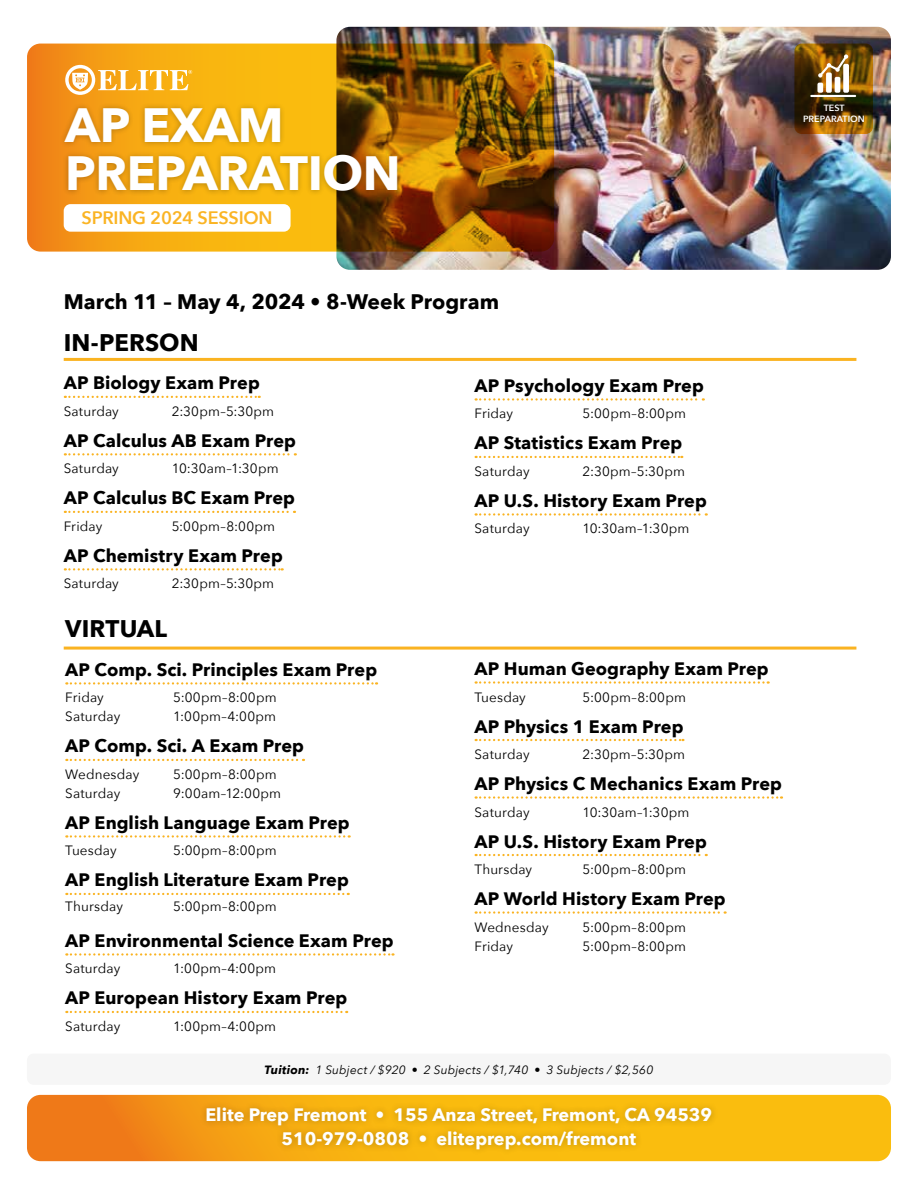
<style>
.page{position:relative;width:918px;height:1188px;background:#fff}
.page>*{position:absolute;margin:0;border:0;box-sizing:border-box;transform-origin:0 0}
.t1{font:700 48px/48px "Avenir Next";letter-spacing:-.01em;color:#fff}
.t2{font:700 24px "Avenir Next";letter-spacing:.005em;color:#000}
.t3{font:700 21px "Avenir Next";color:#000}
.t4{font:700 18px "Avenir Next";letter-spacing:.005em;color:#000}
.t5{font:700 18px/24px "Avenir Next";color:#fff;text-align:center}
.t6{font:600 18px "Avenir Next";letter-spacing:-.01em;color:#fab424}
.t7{font:13.5px "Avenir Next";letter-spacing:.01em;color:#000}
.t8{font:italic 12px "Avenir Next";letter-spacing:.01em;color:#000}
.t9{font:600 9px/10.8px "Avenir Next";color:#fff;text-align:center}
.s1{font-weight:700}
</style>
<div class="page">
<svg style="left:27px;top:1095px;width:864px;height:66px;background:#f5a313"></svg>
<img style="left:336px;top:27px;width:555px;height:243px">
<svg style="left:794px;top:44px;width:79px;height:90px;background:#5c3c05"></svg>
<svg style="left:810px;top:54px;width:46px;height:43px"></svg>
<svg style="left:27px;top:44px;width:527px;height:208px;background:#b5730b"></svg>
<div style="left:59px;top:102px;width:344px;height:95px;background:#000;opacity:.25"></div>
<svg style="left:65px;top:65px;width:127px;height:30px"></svg>
<svg style="left:65px;top:396px;width:195px;height:2px"></svg>
<svg style="left:65px;top:453px;width:231px;height:2px"></svg>
<svg style="left:65px;top:511px;width:230px;height:2px"></svg>
<svg style="left:65px;top:568px;width:218px;height:3px"></svg>
<svg style="left:66px;top:682px;width:311px;height:3px"></svg>
<svg style="left:66px;top:759px;width:238px;height:2px"></svg>
<svg style="left:66px;top:835px;width:284px;height:3px"></svg>
<svg style="left:66px;top:893px;width:283px;height:2px"></svg>
<svg style="left:66px;top:953px;width:328px;height:3px"></svg>
<svg style="left:66px;top:1011px;width:281px;height:2px"></svg>
<div style="left:64px;top:204px;width:227px;height:28px;background:#fff;border-radius:7px"></div>
<div style="left:199px;top:1100px;width:520px;height:56px;background:#000;opacity:.25"></div>
<svg style="left:476px;top:398px;width:228px;height:3px"></svg>
<svg style="left:476px;top:456px;width:206px;height:2px"></svg>
<svg style="left:476px;top:513px;width:231px;height:3px"></svg>
<svg style="left:476px;top:681px;width:293px;height:3px"></svg>
<svg style="left:476px;top:739px;width:207px;height:2px"></svg>
<svg style="left:476px;top:796px;width:306px;height:3px"></svg>
<svg style="left:476px;top:854px;width:231px;height:2px"></svg>
<svg style="left:476px;top:911px;width:250px;height:3px"></svg>
<hr style="left:64px;top:358px;width:792px;height:3px;background:#fab321">
<hr style="left:64px;top:647px;width:792px;height:3px;background:#fab321">
<div style="left:27px;top:1054px;width:864px;height:31px;background:#f6f6f6;border-radius:7px"></div>
<h1 class="t1" style="left:65px;top:103px;width:337px">AP EXAM<br>PREPARATION</h1>
<h3 class="t6" style="left:82px;top:206px;width:193px">SPRING 2024 SESSION</h3>
<p class="t9" style="left:803px;top:103px;width:63px">TEST<br>PREPARATION</p>
<h3 class="t3" style="left:64px;top:288px;width:437px">March 11 – May 4, 2024 • 8-Week Program</h3>
<h2 class="t2" style="left:64px;top:327px;width:136px">IN-PERSON</h2>
<h3 class="t4" style="left:64px;top:371px;width:198px">AP Biology Exam Prep</h3>
<p class="t7" style="left:64px;top:402px;width:57px">Saturday</p>
<p class="t7" style="left:172px;top:402px;width:104px">2:30pm–5:30pm</p>
<h3 class="t4" style="left:64px;top:429px;width:234px">AP Calculus AB Exam Prep</h3>
<p class="t7" style="left:64px;top:460px;width:57px">Saturday</p>
<p class="t7" style="left:172px;top:460px;width:108px">10:30am–1:30pm</p>
<h3 class="t4" style="left:64px;top:486px;width:233px">AP Calculus BC Exam Prep</h3>
<p class="t7" style="left:64px;top:517px;width:40px">Friday</p>
<p class="t7" style="left:172px;top:517px;width:105px">5:00pm–8:00pm</p>
<h3 class="t4" style="left:64px;top:544px;width:221px">AP Chemistry Exam Prep</h3>
<p class="t7" style="left:64px;top:575px;width:57px">Saturday</p>
<p class="t7" style="left:172px;top:575px;width:104px">2:30pm–5:30pm</p>
<h2 class="t2" style="left:65px;top:613px;width:103px">VIRTUAL</h2>
<h3 class="t4" style="left:65px;top:658px;width:313px">AP Comp. Sci. Principles Exam Prep</h3>
<p class="t7" style="left:65px;top:689px;width:40px">Friday</p>
<p class="t7" style="left:173px;top:689px;width:105px">5:00pm–8:00pm</p>
<p class="t7" style="left:65px;top:708px;width:57px">Saturday</p>
<p class="t7" style="left:173px;top:708px;width:104px">1:00pm–4:00pm</p>
<h3 class="t4" style="left:65px;top:734px;width:240px">AP Comp. Sci. A Exam Prep</h3>
<p class="t7" style="left:65px;top:765px;width:76px">Wednesday</p>
<p class="t7" style="left:173px;top:765px;width:105px">5:00pm–8:00pm</p>
<p class="t7" style="left:65px;top:784px;width:57px">Saturday</p>
<p class="t7" style="left:173px;top:784px;width:109px">9:00am–12:00pm</p>
<h3 class="t4" style="left:65px;top:811px;width:286px">AP English Language Exam Prep</h3>
<p class="t7" style="left:65px;top:842px;width:53px">Tuesday</p>
<p class="t7" style="left:173px;top:842px;width:105px">5:00pm–8:00pm</p>
<h3 class="t4" style="left:65px;top:868px;width:285px">AP English Literature Exam Prep</h3>
<p class="t7" style="left:65px;top:898px;width:59px">Thursday</p>
<p class="t7" style="left:173px;top:898px;width:105px">5:00pm–8:00pm</p>
<h3 class="t4" style="left:65px;top:929px;width:330px">AP Environmental Science Exam Prep</h3>
<p class="t7" style="left:65px;top:960px;width:57px">Saturday</p>
<p class="t7" style="left:173px;top:960px;width:104px">1:00pm–4:00pm</p>
<h3 class="t4" style="left:65px;top:986px;width:284px">AP European History Exam Prep</h3>
<p class="t7" style="left:65px;top:1017px;width:57px">Saturday</p>
<p class="t7" style="left:173px;top:1017px;width:104px">1:00pm–4:00pm</p>
<h3 class="t4" style="left:474px;top:374px;width:231px">AP Psychology Exam Prep</h3>
<p class="t7" style="left:474px;top:405px;width:40px">Friday</p>
<p class="t7" style="left:582px;top:405px;width:105px">5:00pm–8:00pm</p>
<h3 class="t4" style="left:474px;top:431px;width:209px">AP Statistics Exam Prep</h3>
<p class="t7" style="left:474px;top:462px;width:57px">Saturday</p>
<p class="t7" style="left:582px;top:462px;width:104px">2:30pm–5:30pm</p>
<h3 class="t4" style="left:474px;top:489px;width:234px">AP U.S. History Exam Prep</h3>
<p class="t7" style="left:474px;top:520px;width:57px">Saturday</p>
<p class="t7" style="left:582px;top:520px;width:108px">10:30am–1:30pm</p>
<h3 class="t4" style="left:474px;top:657px;width:296px">AP Human Geography Exam Prep</h3>
<p class="t7" style="left:474px;top:688px;width:53px">Tuesday</p>
<p class="t7" style="left:582px;top:688px;width:105px">5:00pm–8:00pm</p>
<h3 class="t4" style="left:474px;top:715px;width:211px">AP Physics 1 Exam Prep</h3>
<p class="t7" style="left:474px;top:746px;width:57px">Saturday</p>
<p class="t7" style="left:582px;top:746px;width:104px">2:30pm–5:30pm</p>
<h3 class="t4" style="left:474px;top:772px;width:309px">AP Physics C Mechanics Exam Prep</h3>
<p class="t7" style="left:474px;top:803px;width:57px">Saturday</p>
<p class="t7" style="left:582px;top:803px;width:108px">10:30am–1:30pm</p>
<h3 class="t4" style="left:474px;top:830px;width:234px">AP U.S. History Exam Prep</h3>
<p class="t7" style="left:474px;top:861px;width:59px">Thursday</p>
<p class="t7" style="left:582px;top:861px;width:105px">5:00pm–8:00pm</p>
<h3 class="t4" style="left:474px;top:887px;width:253px">AP World History Exam Prep</h3>
<p class="t7" style="left:474px;top:918px;width:76px">Wednesday</p>
<p class="t7" style="left:582px;top:918px;width:105px">5:00pm–8:00pm</p>
<p class="t7" style="left:474px;top:937px;width:40px">Friday</p>
<p class="t7" style="left:582px;top:937px;width:105px">5:00pm–8:00pm</p>
<p class="t8" style="left:265px;top:1062px;width:390px"><span class="s1">Tuition:</span> 1 Subject / $920 • 2 Subjects / $1,740 • 3 Subjects / $2,560</p>
<h3 class="t5" style="left:205px;top:1103px;width:508px">Elite Prep Fremont • 155 Anza Street, Fremont, CA 94539<br>510-979-0808 • eliteprep.com/fremont</h3>
</div>
